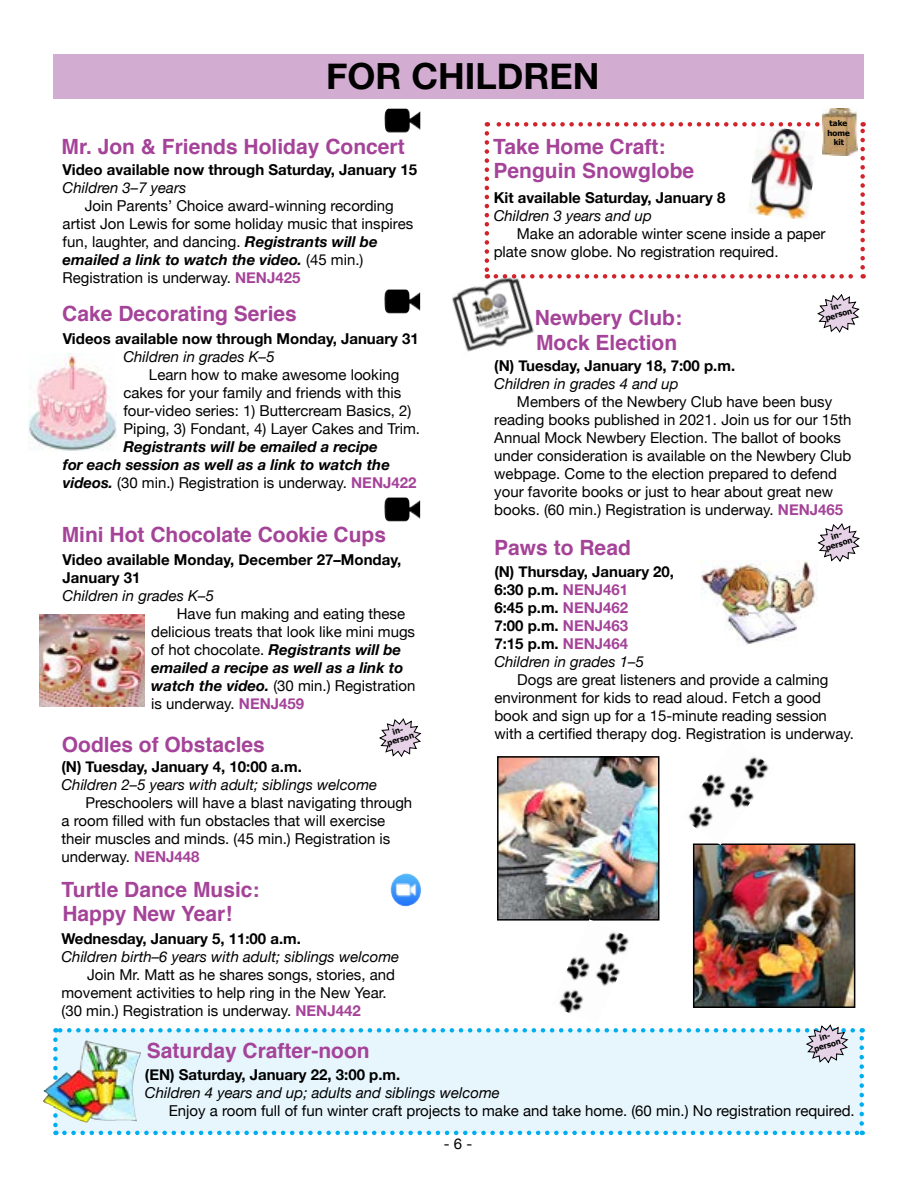
<style>
.page{position:relative;width:918px;height:1188px;background:#fff}
.page>*{position:absolute;margin:0;border:0;box-sizing:border-box;transform-origin:0 0}
.t1{font:700 36px "Helvetica Neue";color:#000}
.t2{font:700 21px "Helvetica";color:#a54399}
.t3{font:15px/18px "Helvetica Neue";color:#000}
.t4{font:700 15px/18px "Helvetica Neue";color:#000}
.t5{font:italic 15px "Helvetica Neue";color:#000}
.t6{font:italic 700 15px/18px "Helvetica Neue";color:#000}
.t7{font:700 8.1px/8.9px "Tahoma";color:#000;text-align:center}
.t8{font:700 7.95px/9.4px "Tahoma";color:#000;text-align:center}
.s1{font-weight:700;font-style:italic}
.s2{font-weight:700;color:#a54399}
.s3{font-weight:400;font-style:normal}
.s4{font-style:normal;color:#a54399}
.s5{color:#a54399}
.s6{font-weight:400;font-style:italic}
</style>
<div class="page">
<div style="left:54px;top:54px;width:810px;height:45px;background:#d2acd1"></div>
<img style="left:28px;top:354px;width:89px;height:97px">
<img style="left:39px;top:614px;width:105px;height:92px">
<img style="left:384px;top:108px;width:36px;height:25px">
<img style="left:384px;top:289px;width:36px;height:24px">
<img style="left:384px;top:497px;width:36px;height:24px">
<svg style="left:379px;top:718px;width:43px;height:39px"></svg>
<img style="left:390px;top:873px;width:32px;height:33px">
<svg style="left:485px;top:133px;width:4px;height:130px"></svg>
<svg style="left:539px;top:274px;width:325px;height:5px"></svg>
<svg style="left:860px;top:122px;width:5px;height:145px"></svg>
<svg style="left:487px;top:122px;width:336px;height:5px"></svg>
<img style="left:823px;top:108px;width:34px;height:47px">
<img style="left:748px;top:125px;width:71px;height:95px">
<svg style="left:817px;top:294px;width:43px;height:39px"></svg>
<img style="left:452px;top:267px;width:83px;height:85px">
<img style="left:701px;top:561px;width:116px;height:84px">
<svg style="left:812px;top:523px;width:48px;height:45px"></svg>
<img style="left:500px;top:759px;width:156px;height:159px">
<div style="left:497px;top:756px;width:162px;height:165px;border:2px solid #000"></div>
<img style="left:696px;top:847px;width:156px;height:158px">
<div style="left:693px;top:844px;width:162px;height:164px;border:2px solid #000"></div>
<img style="left:551px;top:919px;width:84px;height:95px">
<img style="left:688px;top:757px;width:86px;height:88px">
<svg style="left:53px;top:1024px;width:811px;height:111px;background:#dff3fb"></svg>
<img style="left:43px;top:1041px;width:98px;height:82px">
<h1 class="t1" style="left:326px;top:48px;width:275px">FOR CHILDREN</h1>
<h2 class="t2" style="left:62px;top:130px;width:345px">Mr. Jon &amp; Friends Holiday Concert</h2>
<h2 class="t2" style="left:493px;top:130px;width:174px">Take Home Craft:</h2>
<p class="t8" style="left:827px;top:118px;width:24px">take home kit</p>
<p class="t4" style="left:63px;top:161px;width:356px">Video available now through Saturday, January 15</p>
<p class="t5" style="left:63px;top:177px;width:125px">Children 3–7 years</p>
<p class="t3" style="left:63px;top:198px;width:352px;text-indent:22px">Join Parents’ Choice award-winning recording artist Jon Lewis for some holiday music that inspires fun, laughter, and dancing. <span class="s1">Registrants will be emailed a link to watch the video.</span> (45 min.)<br>Registration is underway. <span class="s2">NENJ425</span></p>
<h2 class="t2" style="left:62px;top:297px;width:236px">Cake Decorating Series</h2>
<p class="t4" style="left:63px;top:330px;width:358px">Videos available now through Monday, January 31</p>
<p class="t5" style="left:123px;top:345px;width:153px">Children in grades K–5</p>
<p class="t3" style="left:123px;top:366px;width:298px;text-indent:26px">Learn how to make awesome looking cakes for your family and friends with this four-video series: 1) Buttercream Basics, 2)<br>Piping, 3) Fondant, 4) Layer Cakes and Trim.</p>
<p class="t6" style="left:63px;top:438px;width:355px;text-indent:61px">Registrants will be emailed a recipe<br>for each session as well as a link to watch the videos. <span class="s3">(30 min.) Registration is underway.</span> <span class="s4">NENJ422</span></p>
<h2 class="t2" style="left:62px;top:518px;width:326px">Mini Hot Chocolate Cookie Cups</h2>
<p class="t4" style="left:63px;top:552px;width:340px">Video available Monday, December 27–Monday,<br>January 31</p>
<p class="t5" style="left:63px;top:585px;width:153px">Children in grades K–5</p>
<p class="t3" style="left:151px;top:606px;width:266px;text-indent:26px">Have fun making and eating these delicious treats that look like mini mugs of hot chocolate. <span class="s1">Registrants will be emailed a recipe as well as a link to watch the video.</span> (30 min.) Registration is underway. <span class="s2">NENJ459</span></p>
<h2 class="t2" style="left:62px;top:727px;width:205px">Oodles of Obstacles</h2>
<p class="t7" style="left:383px;top:730px;width:29px;rotate:-17deg">in&shy;person</p>
<p class="t4" style="left:61px;top:758px;width:242px">(N) Tuesday, January 4, 10:00 a.m.</p>
<p class="t5" style="left:61px;top:774px;width:317px">Children 2–5 years with adult; siblings welcome</p>
<p class="t3" style="left:61px;top:794px;width:352px;text-indent:24px">Preschoolers will have a blast navigating through a room filled with fun obstacles that will exercise their muscles and minds. (45 min.) Registration is underway. <span class="s2">NENJ448</span></p>
<h2 class="t2" style="left:62px;top:873px;width:199px">Turtle Dance Music:</h2>
<p class="t4" style="left:61px;top:930px;width:241px">Wednesday, January 5, 11:00 a.m.</p>
<p class="t5" style="left:61px;top:946px;width:339px">Children birth–6 years with adult; siblings welcome</p>
<p class="t3" style="left:61px;top:966px;width:335px;text-indent:26px">Join Mr. Matt as he shares songs, stories, and movement activities to help ring in the New Year. (30 min.) Registration is underway. <span class="s2">NENJ442</span></p>
<h2 class="t2" style="left:62px;top:897px;width:172px">Happy New Year!</h2>
<h2 class="t2" style="left:494px;top:154px;width:202px">Penguin Snowglobe</h2>
<p class="t4" style="left:494px;top:189px;width:233px">Kit available Saturday, January 8</p>
<p class="t5" style="left:494px;top:204px;width:160px">Children 3 years and up</p>
<p class="t3" style="left:494px;top:225px;width:333px;text-indent:23px">Make an adorable winter scene inside a paper plate snow globe. No registration required.</p>
<h2 class="t2" style="left:535px;top:301px;width:149px">Newbery Club:</h2>
<h2 class="t2" style="left:536px;top:326px;width:143px">Mock Election</h2>
<p class="t7" style="left:822px;top:305px;width:29px;rotate:-17deg">in&shy;person</p>
<p class="t4" style="left:494px;top:357px;width:242px">(N) Tuesday, January 18, 7:00 p.m.</p>
<p class="t5" style="left:494px;top:373px;width:186px">Children in grades 4 and up</p>
<p class="t3" style="left:494px;top:394px;width:359px;text-indent:23px">Members of the Newbery Club have been busy reading books published in 2021. Join us for our 15th Annual Mock Newbery Election. The ballot of books under consideration is available on the Newbery Club webpage. Come to the election prepared to defend your favorite books or just to hear about great new books. (60 min.) Registration is underway. <span class="s2">NENJ465</span></p>
<p class="t7" style="left:822px;top:535px;width:29px;rotate:-17deg">in&shy;person</p>
<h2 class="t2" style="left:494px;top:531px;width:138px">Paws to Read</h2>
<p class="t4" style="left:494px;top:563px;width:181px">(N) Thursday, January 20,<br>6:30 p.m. <span class="s5">NENJ461<br></span>6:45 p.m. <span class="s5">NENJ462<br></span>7:00 p.m. <span class="s5">NENJ463<br></span>7:15 p.m. <span class="s5">NENJ464<br></span><span class="s6">Children in grades 1–5</span></p>
<p class="t3" style="left:494px;top:671px;width:361px;text-indent:23px">Dogs are great listeners and provide a calming environment for kids to read aloud. Fetch a good book and sign up for a 15-minute reading session with a certified therapy dog. Registration is underway.</p>
<h2 class="t2" style="left:147px;top:1034px;width:224px">Saturday Crafter-noon</h2>
<p class="t7" style="left:810px;top:1036px;width:29px;rotate:-17deg">in&shy;person</p>
<p class="t4" style="left:145px;top:1066px;width:257px">(EN) Saturday, January 22, 3:00 p.m.</p>
<p class="t5" style="left:145px;top:1081px;width:357px">Children 4 years and up; adults and siblings welcome</p>
<p class="t3" style="left:169px;top:1102px;width:687px">Enjoy a room full of fun winter craft projects to make and take home. (60 min.) No registration required.</p>
<p class="t3" style="left:444px;top:1135px;width:30px">- 6 -</p>
</div>
